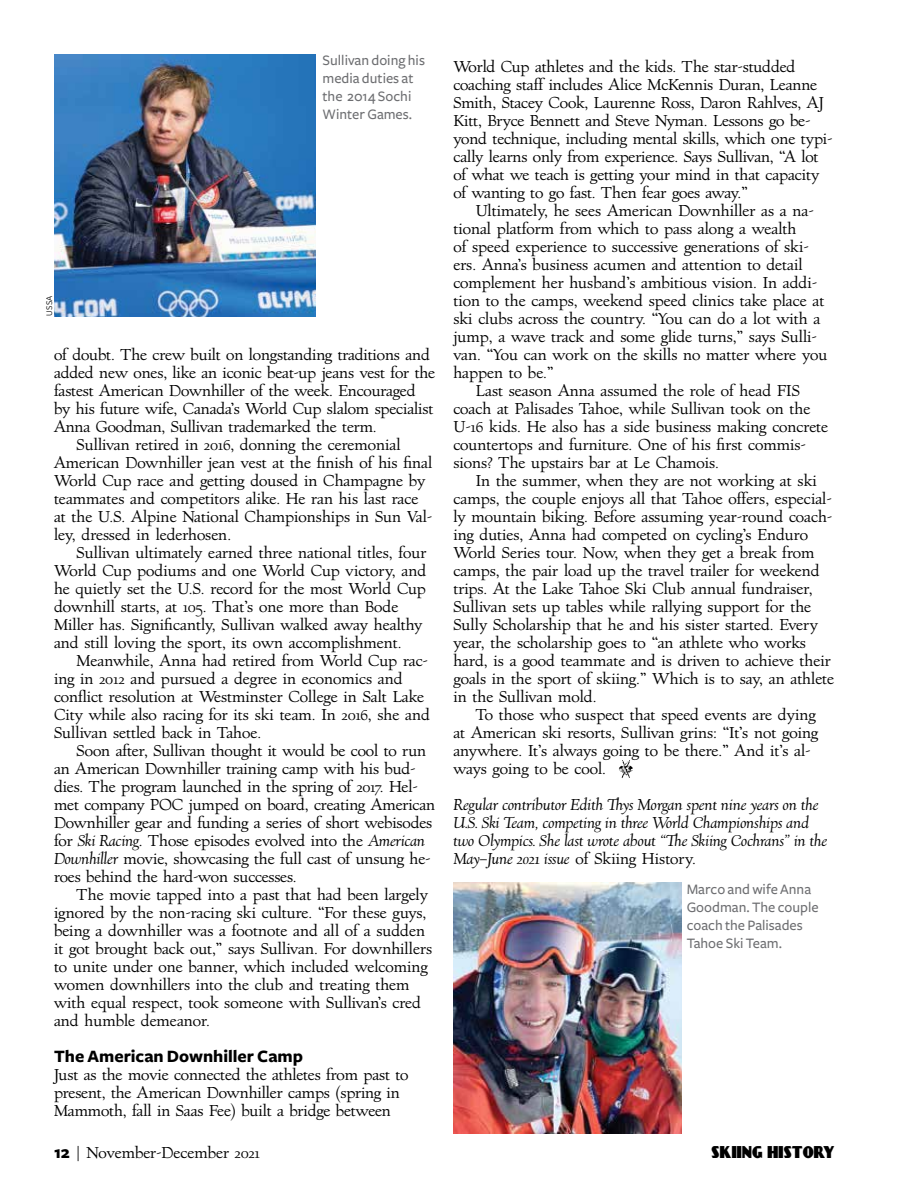
<style>
.page{position:relative;width:905px;height:1188px;background:#fff}
.page>*{position:absolute;margin:0;border:0;box-sizing:border-box;transform-origin:0 0}
.t1{font:700 18px "Freight Sans";color:#000}
.t2{font:15px/18px "Village";color:#000}
.t3{font:italic 15px/18px "Village";color:#000}
.t4{font:500 15px/18px "Freight Sans";color:#6d6e71}
.t5{font:15px "Day Poster Black NF";letter-spacing:.02em;color:#000;scale:.84 1}
.t6{font:9px "Freight Sans";color:#000}
.s1{font-style:italic}
.s2{font-style:normal}
.s3{font-family:"Freight Sans";font-weight:700;font-size:18px}
</style>
<div class="page">
<img style="left:619px;top:760px;width:14px;height:18px">
<img style="left:453px;top:883px;width:229px;height:251px">
<img style="left:54px;top:54px;width:261px;height:262px">
<p class="t6" style="left:44px;top:316px;width:22px;rotate:-90deg">USSA</p>
<p class="t4" style="left:322px;top:51px;width:104px">Sullivan doing his media duties at the 2014 Sochi<br>Winter Games.</p>
<p class="t2" style="left:54px;top:346px;width:377px">of doubt. The crew built on longstanding traditions and</p>
<p class="t2" style="left:54px;top:364px;width:382px">added new ones, like an iconic beat-up jeans vest for the</p>
<p class="t2" style="left:54px;top:382px;width:363px">fastest American Downhiller of the week. Encouraged</p>
<p class="t2" style="left:54px;top:400px;width:381px">by his future wife, Canada’s World Cup slalom specialist</p>
<p class="t2" style="left:54px;top:418px;width:324px">Anna Goodman, Sullivan trademarked the term.</p>
<p class="t2" style="left:76px;top:436px;width:325px">Sullivan retired in 2016, donning the ceremonial</p>
<p class="t2" style="left:54px;top:454px;width:380px">American Downhiller jean vest at the finish of his final</p>
<p class="t2" style="left:54px;top:472px;width:373px">World Cup race and getting doused in Champagne by</p>
<p class="t2" style="left:54px;top:490px;width:366px">teammates and competitors alike. He ran his last race</p>
<p class="t2" style="left:54px;top:508px;width:380px">at the U.S. Alpine National Championships in Sun Val-</p>
<p class="t2" style="left:54px;top:526px;width:179px">ley, dressed in lederhosen.</p>
<p class="t2" style="left:76px;top:544px;width:351px">Sullivan ultimately earned three national titles, four</p>
<p class="t2" style="left:54px;top:562px;width:373px">World Cup podiums and one World Cup victory, and</p>
<p class="t2" style="left:54px;top:580px;width:373px">he quietly set the U.S. record for the most World Cup</p>
<p class="t2" style="left:54px;top:598px;width:346px">downhill starts, at 105. That’s one more than Bode</p>
<p class="t2" style="left:54px;top:616px;width:370px">Miller has. Significantly, Sullivan walked away healthy</p>
<p class="t2" style="left:54px;top:634px;width:349px">and still loving the sport, its own accomplishment.</p>
<p class="t2" style="left:76px;top:652px;width:353px">Meanwhile, Anna had retired from World Cup rac-</p>
<p class="t2" style="left:54px;top:670px;width:350px">ing in 2012 and pursued a degree in economics and</p>
<p class="t2" style="left:54px;top:688px;width:371px">conflict resolution at Westminster College in Salt Lake</p>
<p class="t2" style="left:54px;top:706px;width:377px">City while also racing for its ski team. In 2016, she and</p>
<p class="t2" style="left:54px;top:724px;width:209px">Sullivan settled back in Tahoe.</p>
<p class="t2" style="left:76px;top:742px;width:351px">Soon after, Sullivan thought it would be cool to run</p>
<p class="t2" style="left:54px;top:760px;width:363px">an American Downhiller training camp with his bud-</p>
<p class="t2" style="left:54px;top:778px;width:365px">dies. The program launched in the spring of 2017. Hel-</p>
<p class="t2" style="left:54px;top:796px;width:383px">met company POC jumped on board, creating American</p>
<p class="t2" style="left:54px;top:814px;width:379px">Downhiller gear and funding a series of short webisodes</p>
<p class="t2" style="left:54px;top:832px;width:372px">for <span class="s1">Ski Racing</span>. Those episodes evolved into the <span class="s1">American</span></p>
<p class="t2" style="left:54px;top:850px;width:378px"><span class="s1">Downhiller</span> movie, showcasing the full cast of unsung he-</p>
<p class="t2" style="left:54px;top:868px;width:244px">roes behind the hard-won successes.</p>
<p class="t2" style="left:76px;top:886px;width:353px">The movie tapped into a past that had been largely</p>
<p class="t2" style="left:54px;top:904px;width:374px">ignored by the non-racing ski culture. “For these guys,</p>
<p class="t2" style="left:54px;top:922px;width:372px">being a downhiller was a footnote and all of a sudden</p>
<p class="t2" style="left:54px;top:940px;width:379px">it got brought back out,” says Sullivan. For downhillers</p>
<p class="t2" style="left:54px;top:958px;width:375px">to unite under one banner, which included welcoming</p>
<p class="t2" style="left:54px;top:976px;width:357px">women downhillers into the club and treating them</p>
<p class="t2" style="left:54px;top:994px;width:368px">with equal respect, took someone with Sullivan’s cred</p>
<p class="t2" style="left:54px;top:1012px;width:158px">and humble demeanor.</p>
<p class="t1" style="left:54px;top:1047px;width:250px">The American Downhiller Camp</p>
<p class="t2" style="left:54px;top:1066px;width:356px">Just as the movie connected the athletes from past to present, the American Downhiller camps (spring in<br>Mammoth, fall in Saas Fee) built a bridge between</p>
<p class="t2" style="left:453px;top:58px;width:380px">World Cup athletes and the kids. The star-studded coaching staff includes Alice McKennis Duran, Leanne Smith, Stacey Cook, Laurenne Ross, Daron Rahlves, AJ Kitt, Bryce Bennett and Steve Nyman. Lessons go be&shy;yond technique, including mental skills, which one typi&shy;cally learns only from experience. Says Sullivan, “A lot of what we teach is getting your mind in that capacity of wanting to go fast. Then fear goes away.”</p>
<p class="t2" style="left:476px;top:202px;width:339px">Ultimately, he sees American Downhiller as a na-</p>
<p class="t2" style="left:453px;top:220px;width:344px">tional platform from which to pass along a wealth</p>
<p class="t2" style="left:453px;top:238px;width:357px">of speed experience to successive generations of ski-</p>
<p class="t2" style="left:453px;top:256px;width:351px">ers. Anna’s business acumen and attention to detail</p>
<p class="t2" style="left:453px;top:274px;width:365px">complement her husband’s ambitious vision. In addi-</p>
<p class="t2" style="left:453px;top:292px;width:372px">tion to the camps, weekend speed clinics take place at</p>
<p class="t2" style="left:453px;top:310px;width:368px">ski clubs across the country. “You can do a lot with a</p>
<p class="t2" style="left:453px;top:328px;width:365px">jump, a wave track and some glide turns,” says Sulli-</p>
<p class="t2" style="left:453px;top:346px;width:375px">van. “You can work on the skills no matter where you</p>
<p class="t2" style="left:453px;top:364px;width:102px">happen to be.”</p>
<p class="t2" style="left:476px;top:382px;width:325px">Last season Anna assumed the role of head FIS</p>
<p class="t2" style="left:453px;top:400px;width:358px">coach at Palisades Tahoe, while Sullivan took on the</p>
<p class="t2" style="left:453px;top:418px;width:376px">U-16 kids. He also has a side business making concrete</p>
<p class="t2" style="left:453px;top:436px;width:354px">countertops and furniture. One of his first commis-</p>
<p class="t2" style="left:453px;top:454px;width:267px">sions? The upstairs bar at Le Chamois.</p>
<p class="t2" style="left:476px;top:472px;width:342px">In the summer, when they are not working at ski</p>
<p class="t2" style="left:453px;top:490px;width:380px">camps, the couple enjoys all that Tahoe offers, especial-</p>
<p class="t2" style="left:453px;top:508px;width:380px">ly mountain biking. Before assuming year-round coach-</p>
<p class="t2" style="left:453px;top:526px;width:356px">ing duties, Anna had competed on cycling’s Enduro</p>
<p class="t2" style="left:453px;top:544px;width:362px">World Series tour. Now, when they get a break from</p>
<p class="t2" style="left:453px;top:562px;width:367px">camps, the pair load up the travel trailer for weekend</p>
<p class="t2" style="left:453px;top:580px;width:361px">trips. At the Lake Tahoe Ski Club annual fundraiser,</p>
<p class="t2" style="left:453px;top:598px;width:359px">Sullivan sets up tables while rallying support for the</p>
<p class="t2" style="left:453px;top:616px;width:366px">Sully Scholarship that he and his sister started. Every</p>
<p class="t2" style="left:453px;top:634px;width:354px">year, the scholarship goes to “an athlete who works</p>
<p class="t2" style="left:453px;top:652px;width:379px">hard, is a good teammate and is driven to achieve their</p>
<p class="t2" style="left:453px;top:670px;width:382px">goals in the sport of skiing.” Which is to say, an athlete</p>
<p class="t2" style="left:453px;top:688px;width:145px">in the Sullivan mold.</p>
<p class="t2" style="left:476px;top:706px;width:341px">To those who suspect that speed events are dying</p>
<p class="t2" style="left:453px;top:724px;width:366px">at American ski resorts, Sullivan grins: “It’s not going</p>
<p class="t2" style="left:453px;top:742px;width:358px">anywhere. It’s always going to be there.” And it’s al-</p>
<p class="t2" style="left:453px;top:760px;width:154px">ways going to be cool.</p>
<p class="t3" style="left:453px;top:796px;width:375px">Regular contributor Edith Thys Morgan spent nine years on the U.S. Ski Team, competing in three World Championships and two Olympics. She last wrote about “The Skiing Cochrans” in the May–June 2021 issue <span class="s2">of Skiing History.</span></p>
<p class="t4" style="left:686px;top:881px;width:133px">Marco and wife Anna<br>Goodman. The couple coach the Palisades<br>Tahoe Ski Team.</p>
<p class="t2" style="left:54px;top:1144px;width:207px"><span class="s3">12</span> | November-December 2021</p>
<p class="t5" style="left:711px;top:1143px;width:148px">SKIING HISTORY</p>
</div>
